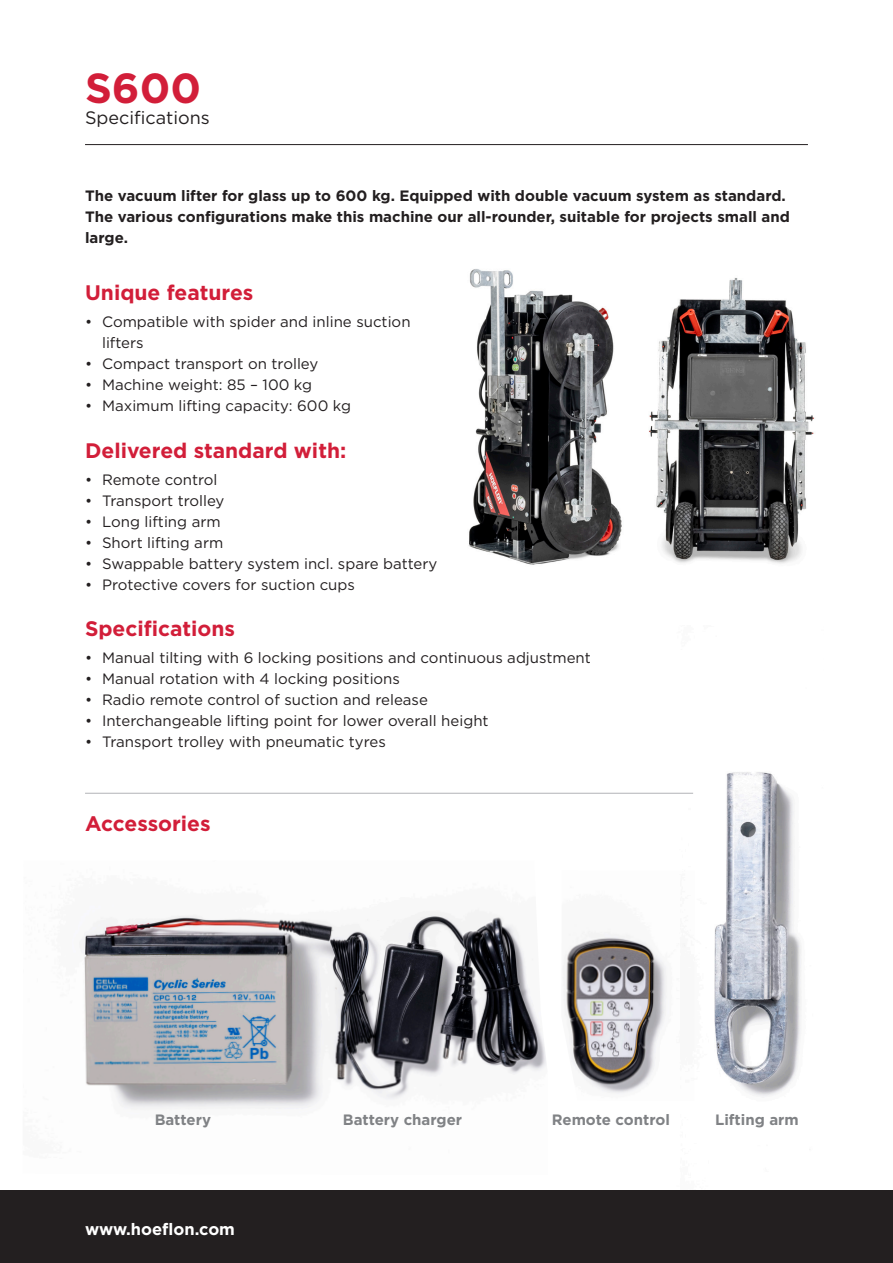
<style>
.page{position:relative;width:893px;height:1263px;background:#fff}
.page>*{position:absolute;margin:0;border:0;box-sizing:border-box;transform-origin:0 0}
.t1{font:700 42px "Gotham";color:#d21e39}
.t2{font:700 21px "Gotham";color:#d21e39}
.t3{font:18px "Gotham";color:#231f20}
.t4{font:700 16.5px "Gotham";color:#fff}
.t5{font:15px/21px "Gotham";color:#231f20}
.t6{font:700 15px/21px "Gotham";color:#231f20}
.t7{font:700 15px "Gotham";color:#808285}
</style>
<div class="page">
<img style="left:79px;top:909px;width:467px;height:201px">
<img style="left:662px;top:772px;width:161px;height:419px">
<div style="left:0;top:1191px;width:893px;height:72px;background:#231f20"></div>
<img style="left:468px;top:269px;width:154px;height:296px">
<img style="left:649px;top:278px;width:166px;height:286px">
<hr style="left:85px;top:144px;width:723px;height:1px;background:#231f20">
<hr style="left:85px;top:793px;width:608px;height:1px;background:#b2b3b7">
<img style="left:563px;top:870px;width:132px;height:231px">
<p class="t1" style="left:85px;top:60px;width:118px">S600</p>
<p class="t3" style="left:85px;top:106px;width:126px">Specifications</p>
<p class="t6" style="left:85px;top:185px;width:706px">The vacuum lifter for glass up to 600 kg. Equipped with double vacuum system as standard.<br>The various configurations make this machine our all-rounder, suitable for projects small and large.</p>
<p class="t2" style="left:85px;top:279px;width:170px">Unique features</p>
<p class="t5" style="left:102px;top:311px;width:310px;text-indent:-17px">• Compatible with spider and inline suction lifters</p>
<p class="t5" style="left:85px;top:353px;width:235px">• Compact transport on trolley</p>
<p class="t5" style="left:85px;top:374px;width:229px">• Machine weight: 85 – 100 kg</p>
<p class="t5" style="left:85px;top:395px;width:267px">• Maximum lifting capacity: 600 kg</p>
<p class="t2" style="left:85px;top:437px;width:263px">Delivered standard with:</p>
<p class="t5" style="left:85px;top:469px;width:134px">• Remote control</p>
<p class="t5" style="left:85px;top:490px;width:141px">• Transport trolley</p>
<p class="t5" style="left:85px;top:511px;width:137px">• Long lifting arm</p>
<p class="t5" style="left:85px;top:532px;width:140px">• Short lifting arm</p>
<p class="t5" style="left:85px;top:553px;width:354px">• Swappable battery system incl. spare battery</p>
<p class="t5" style="left:85px;top:574px;width:271px">• Protective covers for suction cups</p>
<p class="t2" style="left:85px;top:615px;width:152px">Specifications</p>
<p class="t5" style="left:85px;top:647px;width:507px">• Manual tilting with 6 locking positions and continuous adjustment</p>
<p class="t5" style="left:85px;top:668px;width:316px">• Manual rotation with 4 locking positions</p>
<p class="t5" style="left:85px;top:689px;width:344px">• Radio remote control of suction and release</p>
<p class="t5" style="left:85px;top:710px;width:405px">• Interchangeable lifting point for lower overall height</p>
<p class="t5" style="left:85px;top:731px;width:302px">• Transport trolley with pneumatic tyres</p>
<p class="t2" style="left:85px;top:810px;width:127px">Accessories</p>
<p class="t7" style="left:155px;top:1110px;width:58px">Battery</p>
<p class="t7" style="left:343px;top:1110px;width:121px">Battery charger</p>
<p class="t7" style="left:552px;top:1110px;width:120px">Remote control</p>
<p class="t7" style="left:715px;top:1110px;width:85px">Lifting arm</p>
<p class="t4" style="left:85px;top:1218px;width:151px">www.hoeflon.com</p>
</div>
